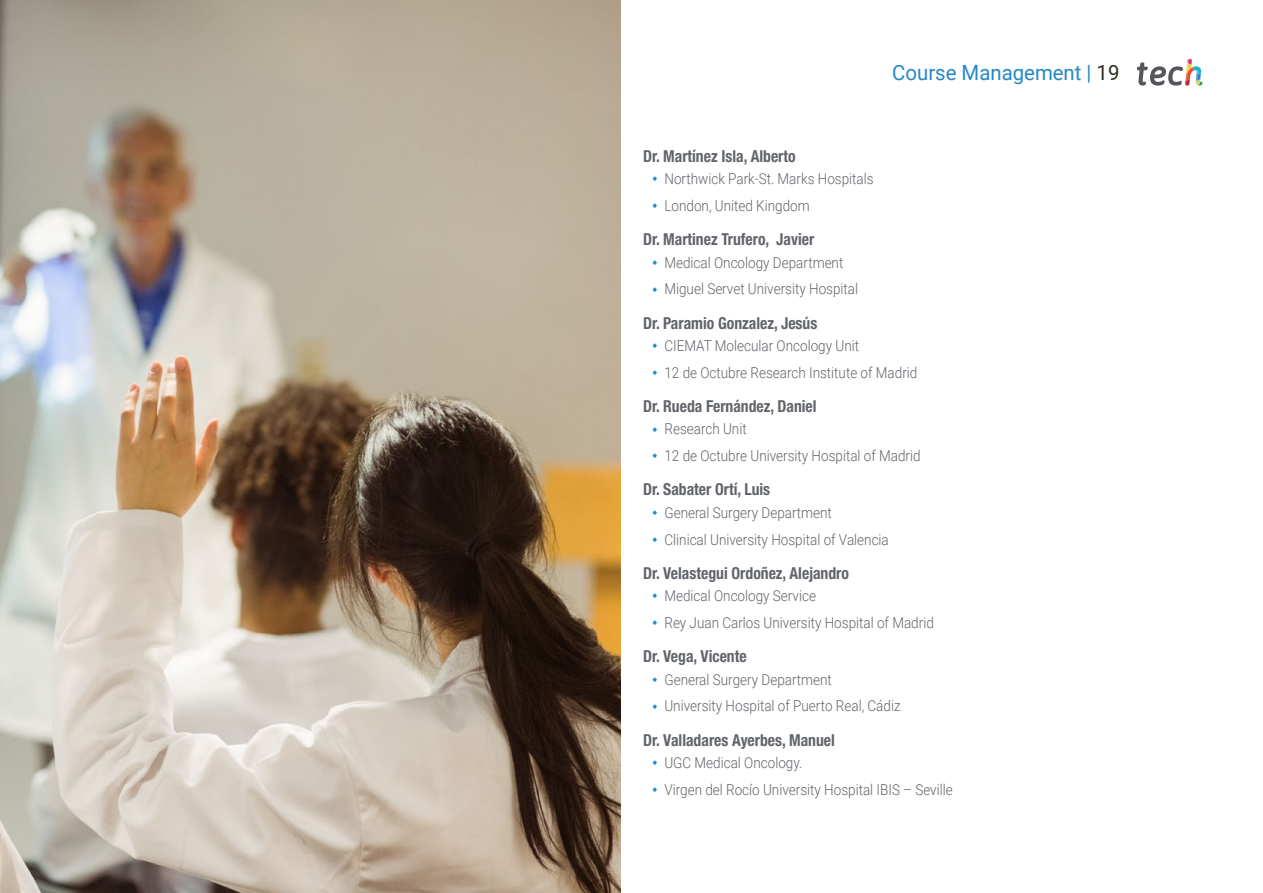
<style>
.page{position:relative;width:1263px;height:893px;background:#fff}
.page>*{position:absolute;margin:0;border:0;box-sizing:border-box;transform-origin:0 0}
.t1{font:21px "Roboto";color:#2488c9}
.t2{font:700 condensed 16.5px "Helvetica Neue LT Std";color:#61646a;scale:.95 1}
.t3{font:300 15px/26.7px "Roboto";color:#61646a;scale:.9 1}
.s1{color:#312e20}
</style>
<div class="page">
<img style="left:0;top:0;width:621px;height:893px">
<svg style="left:1137px;top:59px;width:65px;height:27px"></svg>
<h1 class="t1" style="left:892px;top:57px;width:229px">Course Management | <span class="s1">19</span></h1>
<p class="t2" style="left:643px;top:146px;width:162px">Dr. Martínez Isla, Alberto</p>
<p class="t3" style="left:664px;top:165px;width:234px">Northwick Park-St. Marks Hospitals<br>London, United Kingdom</p>
<p class="t2" style="left:643px;top:229px;width:182px">Dr. Martinez Trufero, Javier</p>
<p class="t3" style="left:664px;top:248px;width:217px">Medical Oncology Department<br>Miguel Servet University Hospital</p>
<p class="t2" style="left:643px;top:313px;width:185px">Dr. Paramio Gonzalez, Jesús</p>
<p class="t3" style="left:664px;top:332px;width:283px">CIEMAT Molecular Oncology Unit<br>12 de Octubre Research Institute of Madrid</p>
<p class="t2" style="left:643px;top:396px;width:184px">Dr. Rueda Fernández, Daniel</p>
<p class="t3" style="left:664px;top:415px;width:286px">Research Unit<br>12 de Octubre University Hospital of Madrid</p>
<p class="t2" style="left:643px;top:479px;width:135px">Dr. Sabater Ortí, Luis</p>
<p class="t3" style="left:664px;top:498px;width:251px">General Surgery Department<br>Clinical University Hospital of Valencia</p>
<p class="t2" style="left:643px;top:563px;width:218px">Dr. Velastegui Ordoñez, Alejandro</p>
<p class="t3" style="left:664px;top:582px;width:301px">Medical Oncology Service<br>Rey Juan Carlos University Hospital of Madrid</p>
<p class="t2" style="left:643px;top:646px;width:110px">Dr. Vega, Vicente</p>
<p class="t3" style="left:664px;top:665px;width:264px">General Surgery Department<br>University Hospital of Puerto Real, Cádiz</p>
<p class="t2" style="left:643px;top:730px;width:203px">Dr. Valladares Ayerbes, Manuel</p>
<p class="t3" style="left:664px;top:749px;width:322px">UGC Medical Oncology.<br>Virgen del Rocío University Hospital IBIS – Seville</p>
</div>
